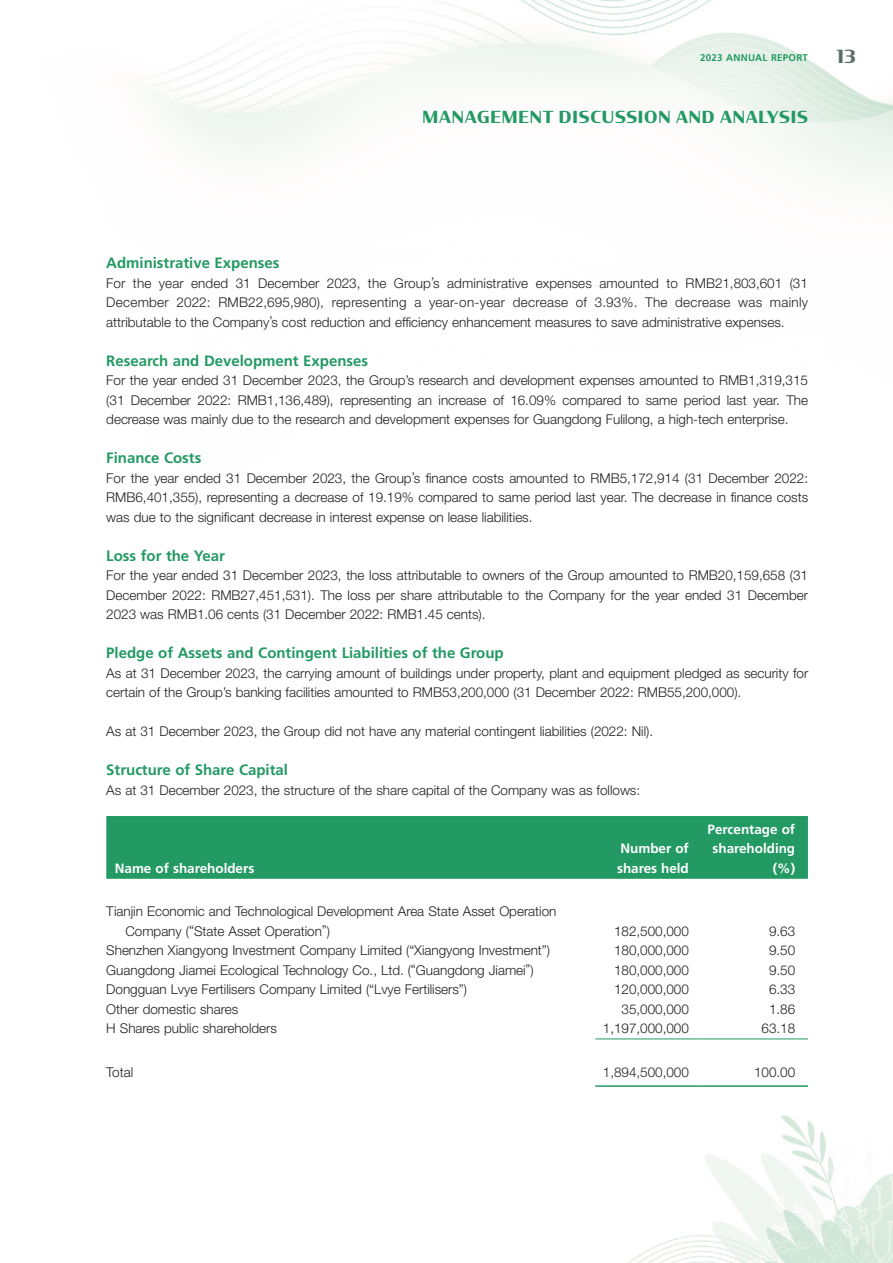
<style>
.page{position:relative;width:893px;height:1263px;background:#fff}
.page>*{position:absolute;margin:0;border:0;box-sizing:border-box;transform-origin:0 0}
.t1{font:700 18px "Condor";color:#586d67}
.t2{font:700 16.5px "Condor";letter-spacing:.045em;color:#239963}
.Heading_2{font:700 15px "Frutiger LT Std";color:#239963}
.Body_Text{font:300 13.5px/19.5px "Helvetica Neue LT Std";color:#231f20;text-align:justify}
.Body_Text-2{font:700 13.5px "Frutiger LT Std";color:#fff}
.t3{font:700 9.75px "Frutiger LT Std";letter-spacing:.03em;color:#239963}
</style>
<div class="page">
<img style="left:149px;top:0;width:744px;height:1263px">
<div style="left:106px;top:816px;width:702px;height:63px;background:#239963"></div>
<hr style="left:595px;top:1038px;width:107px;height:1px;background:#239963">
<hr style="left:702px;top:1038px;width:106px;height:1px;background:#239963">
<hr style="left:595px;top:1085px;width:107px;height:2px;background:#239963">
<hr style="left:702px;top:1085px;width:106px;height:2px;background:#239963">
<p class="t3" style="left:700px;top:51px;width:109px">2023 ANNUAL REPORT</p>
<h1 class="t1" style="left:837px;top:45px;width:21px">13</h1>
<p class="t2" style="left:422px;top:106px;width:387px">MANAGEMENT DISCUSSION AND ANALYSIS</p>
<p class="Heading_2" style="left:106px;top:254px;width:175px">Administrative Expenses</p>
<p class="Body_Text" style="left:106px;top:273px;width:703px">For the year ended 31 December 2023, the Group’s administrative expenses amounted to RMB21,803,601 (31<br>December 2022: RMB22,695,980), representing a year-on-year decrease of 3.93%. The decrease was mainly attributable to the Company’s cost reduction and efficiency enhancement measures to save administrative expenses.</p>
<p class="Heading_2" style="left:106px;top:352px;width:263px">Research and Development Expenses</p>
<p class="Body_Text" style="left:106px;top:370px;width:703px">For the year ended 31 December 2023, the Group’s research and development expenses amounted to RMB1,319,315 (31 December 2022: RMB1,136,489), representing an increase of 16.09% compared to same period last year. The decrease was mainly due to the research and development expenses for Guangdong Fulilong, a high-tech enterprise.</p>
<p class="Heading_2" style="left:106px;top:449px;width:97px">Finance Costs</p>
<p class="Body_Text" style="left:106px;top:468px;width:703px">For the year ended 31 December 2023, the Group’s finance costs amounted to RMB5,172,914 (31 December 2022:<br>RMB6,401,355), representing a decrease of 19.19% compared to same period last year. The decrease in finance costs was due to the significant decrease in interest expense on lease liabilities.</p>
<p class="Heading_2" style="left:106px;top:547px;width:120px">Loss for the Year</p>
<p class="Body_Text" style="left:106px;top:565px;width:703px">For the year ended 31 December 2023, the loss attributable to owners of the Group amounted to RMB20,159,658 (31<br>December 2022: RMB27,451,531). The loss per share attributable to the Company for the year ended 31 December 2023 was RMB1.06 cents (31 December 2022: RMB1.45 cents).</p>
<p class="Heading_2" style="left:106px;top:644px;width:399px">Pledge of Assets and Contingent Liabilities of the Group</p>
<p class="Body_Text" style="left:106px;top:663px;width:703px">As at 31 December 2023, the carrying amount of buildings under property, plant and equipment pledged as security for certain of the Group’s banking facilities amounted to RMB53,200,000 (31 December 2022: RMB55,200,000).</p>
<p class="Body_Text" style="left:106px;top:721px;width:548px">As at 31 December 2023, the Group did not have any material contingent liabilities (2022: Nil).</p>
<p class="Heading_2" style="left:106px;top:761px;width:183px">Structure of Share Capital</p>
<p class="Body_Text" style="left:106px;top:780px;width:535px">As at 31 December 2023, the structure of the share capital of the Company was as follows:</p>
<p class="Body_Text-2" style="left:115px;top:860px;width:141px">Name of shareholders</p>
<p class="Body_Text" style="left:125px;top:901px;width:432px;text-indent:-19px">Tianjin Economic and Technological Development Area State Asset Operation<br>Company (“State Asset Operation”)</p>
<p class="Body_Text-2" style="left:620px;top:841px;width:70px">Number of</p>
<p class="Body_Text-2" style="left:617px;top:860px;width:73px">shares held</p>
<p class="Body_Text-2" style="left:708px;top:821px;width:89px">Percentage of</p>
<p class="Body_Text-2" style="left:712px;top:841px;width:84px">shareholding</p>
<p class="Body_Text-2" style="left:773px;top:860px;width:24px">(%)</p>
<p class="Body_Text" style="left:614px;top:921px;width:76px">182,500,000</p>
<p class="Body_Text" style="left:769px;top:921px;width:28px">9.63</p>
<p class="Body_Text" style="left:106px;top:940px;width:445px">Shenzhen Xiangyong Investment Company Limited (“Xiangyong Investment”)</p>
<p class="Body_Text" style="left:614px;top:940px;width:76px">180,000,000</p>
<p class="Body_Text" style="left:769px;top:940px;width:28px">9.50</p>
<p class="Body_Text" style="left:106px;top:960px;width:429px">Guangdong Jiamei Ecological Technology Co., Ltd. (“Guangdong Jiamei”)</p>
<p class="Body_Text" style="left:614px;top:960px;width:76px">180,000,000</p>
<p class="Body_Text" style="left:769px;top:960px;width:28px">9.50</p>
<p class="Body_Text" style="left:106px;top:979px;width:362px">Dongguan Lvye Fertilisers Company Limited (“Lvye Fertilisers”)</p>
<p class="Body_Text" style="left:614px;top:979px;width:76px">120,000,000</p>
<p class="Body_Text" style="left:769px;top:979px;width:28px">6.33</p>
<p class="Body_Text" style="left:106px;top:999px;width:133px">Other domestic shares</p>
<p class="Body_Text" style="left:622px;top:999px;width:69px">35,000,000</p>
<p class="Body_Text" style="left:769px;top:999px;width:28px">1.86</p>
<p class="Body_Text" style="left:106px;top:1018px;width:172px">H Shares public shareholders</p>
<p class="Body_Text" style="left:603px;top:1018px;width:87px">1,197,000,000</p>
<p class="Body_Text" style="left:761px;top:1018px;width:35px">63.18</p>
<p class="Body_Text" style="left:106px;top:1062px;width:28px">Total</p>
<p class="Body_Text" style="left:603px;top:1062px;width:87px">1,894,500,000</p>
<p class="Body_Text" style="left:754px;top:1062px;width:43px">100.00</p>
</div>
